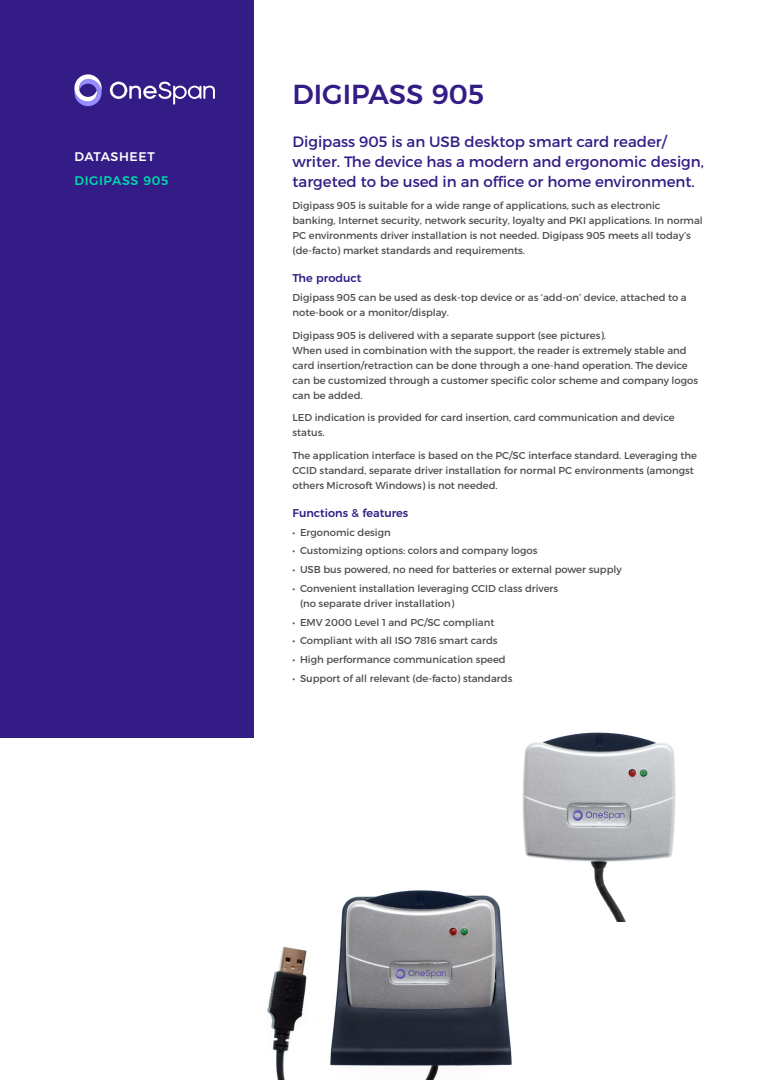
<style>
.page{position:relative;width:780px;height:1088px;background:#fff}
.page>*{position:absolute;margin:0;border:0;box-sizing:border-box;transform-origin:0 0}
.t1{font:500 27.5px "Montserrat";color:#331c86}
.Text_-_Intro{font:15px/20px "Montserrat";color:#331c86}
.Documentnaam{font:500 12.5px "Montserrat";letter-spacing:.05em;color:#00d9ad}
.t2{font:500 12.5px "Montserrat";letter-spacing:.045em;color:#fff}
.Text_-_Subheads{font:500 11.25px "Montserrat";color:#331c86}
.Text{font:10px/15px "Montserrat";color:#4b4c4d}
</style>
<div class="page">
<img style="left:267px;top:890px;width:245px;height:189px">
<img style="left:503px;top:732px;width:173px;height:189px">
<div style="left:0;top:0;width:254px;height:738px;background:#331c86"></div>
<svg style="left:74px;top:74px;width:28px;height:32px"></svg>
<svg style="left:110px;top:82px;width:105px;height:22px"></svg>
<p class="t2" style="left:74px;top:147px;width:82px">DATASHEET</p>
<p class="Documentnaam" style="left:74px;top:170px;width:95px">DIGIPASS 905</p>
<p class="t1" style="left:292px;top:72px;width:193px">DIGIPASS 905</p>
<p class="Text_-_Intro" style="left:292px;top:131px;width:413px">Digipass 905 is an USB desktop smart card reader/ writer. The device has a modern and ergonomic design, targeted to be used in an office or home environment.</p>
<p class="Text" style="left:292px;top:198px;width:412px">Digipass 905 is suitable for a wide range of applications, such as electronic banking, Internet security, network security, loyalty and PKI applications. In normal PC environments driver installation is not needed. Digipass 905 meets all today’s (de-facto) market standards and requirements.</p>
<p class="Text_-_Subheads" style="left:292px;top:269px;width:70px">The product</p>
<p class="Text" style="left:292px;top:290px;width:396px">Digipass 905 can be used as desk-top device or as ‘add-on’ device, attached to a note-book or a monitor/display.</p>
<p class="Text" style="left:292px;top:328px;width:407px">Digipass 905 is delivered with a separate support (see pictures).<br>When used in combination with the support, the reader is extremely stable and card insertion/retraction can be done through a one-hand operation. The device can be customized through a customer specific color scheme and company logos can be added.</p>
<p class="Text" style="left:292px;top:410px;width:383px">LED indication is provided for card insertion, card communication and device status.</p>
<p class="Text" style="left:292px;top:448px;width:406px">The application interface is based on the PC/SC interface standard. Leveraging the<br>CCID standard, separate driver installation for normal PC environments (amongst others Microsoft Windows) is not needed.</p>
<p class="Text_-_Subheads" style="left:292px;top:504px;width:117px">Functions &amp; features</p>
<p class="Text" style="left:292px;top:524px;width:100px">• Ergonomic design</p>
<p class="Text" style="left:292px;top:543px;width:246px">• Customizing options: colors and company logos</p>
<p class="Text" style="left:292px;top:562px;width:331px">• USB bus powered, no need for batteries or external power supply</p>
<p class="Text" style="left:300px;top:581px;width:260px;text-indent:-8px">• Convenient installation leveraging CCID class drivers (no separate driver installation)</p>
<p class="Text" style="left:292px;top:614px;width:203px">• EMV 2000 Level 1 and PC/SC compliant</p>
<p class="Text" style="left:292px;top:633px;width:206px">• Compliant with all ISO 7816 smart cards</p>
<p class="Text" style="left:292px;top:652px;width:215px">• High performance communication speed</p>
<p class="Text" style="left:292px;top:671px;width:221px">• Support of all relevant (de-facto) standards</p>
</div>
